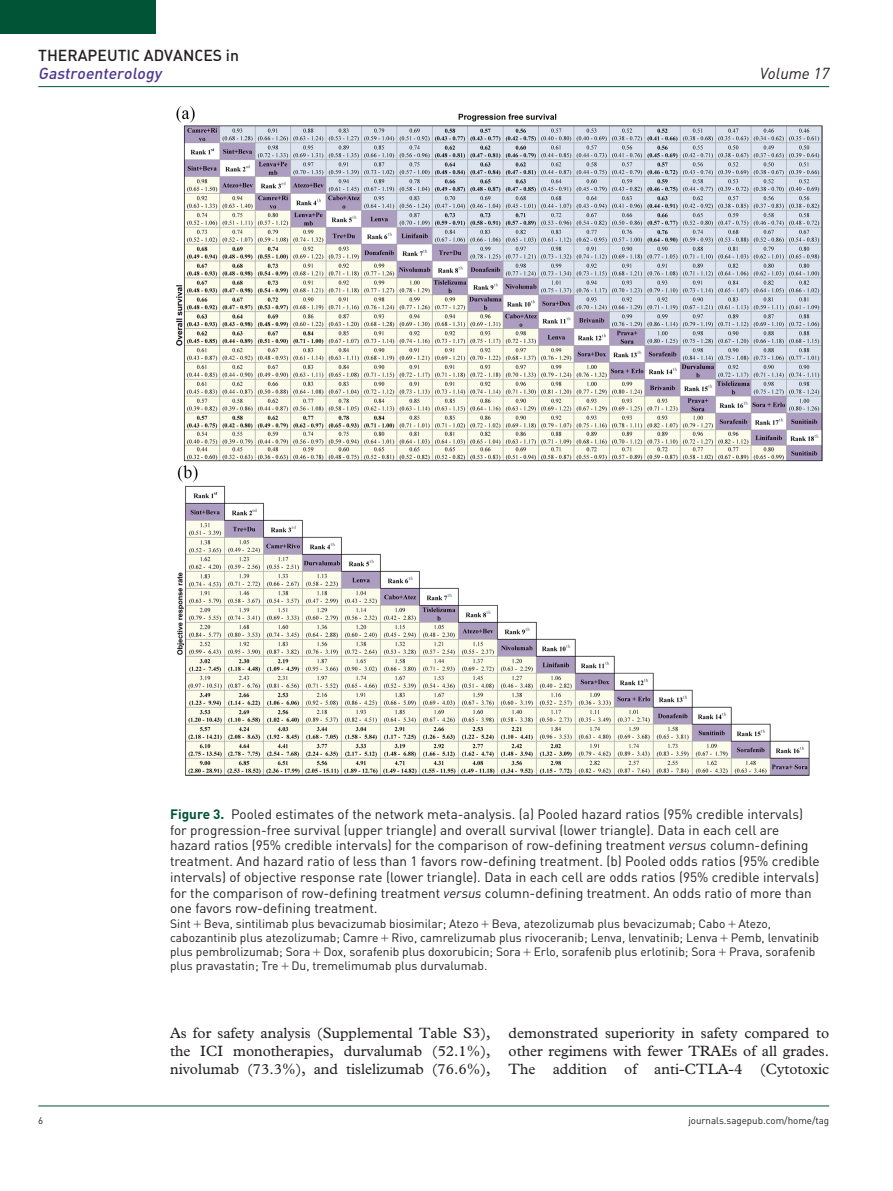
<style>
.page{position:relative;width:893px;height:1191px;background:#fff}
.page>*{position:absolute;margin:0;border:0;box-sizing:border-box;transform-origin:0 0}
.t1{font:15.75px "DIN Medium Alternate";color:#231f20}
.t2{font:italic 15.75px "DIN Medium Alternate";color:#4f3890}
.t3{font:italic 15.75px "DIN";color:#231f20}
.t4{font:15px/18px "Plantin Std";color:#231f20;text-align:justify}
.t5{font:13.5px/15.8px "DIN";color:#231f20}
.t6{font:12px/14.2px "DIN";color:#231f20}
.t7{font:9.75px "DIN";color:#231f20}
.s1{font-weight:700;color:#015436}
.s2{font-style:italic}
</style>
<div class="page">
<hr style="left:38px;top:86px;width:791px;height:1px;background:#015436">
<hr style="left:38px;top:1105px;width:791px;height:1px;background:#015436">
<div style="left:0;top:0;width:155px;height:34px;background:#015436"></div>
<img style="left:176px;top:106px;width:647px;height:670px">
<p class="t1" style="left:38px;top:45px;width:202px">THERAPEUTIC ADVANCES IN</p>
<p class="t2" style="left:38px;top:63px;width:125px">Gastroenterology</p>
<p class="t3" style="left:760px;top:63px;width:71px">Volume 17</p>
<p class="t5" style="left:170px;top:805px;width:651px"><span class="s1">Figure 3.</span> Pooled estimates of the network meta-analysis. (a) Pooled hazard ratios (95% credible intervals) for progression-free survival (upper triangle) and overall survival (lower triangle). Data in each cell are hazard ratios (95% credible intervals) for the comparison of row-defining treatment <span class="s2">versus</span> column-defining treatment. And hazard ratio of less than 1 favors row-defining treatment. (b) Pooled odds ratios (95% credible intervals) of objective response rate (lower triangle). Data in each cell are odds ratios (95% credible intervals) for the comparison of row-defining treatment <span class="s2">versus</span> column-defining treatment. An odds ratio of more than one favors row-defining treatment.</p>
<p class="t6" style="left:170px;top:916px;width:650px">Sint Beva, sintilimab plus bevacizumab biosimilar; Atezo Beva, atezolizumab plus bevacizumab; Cabo Atezo, cabozantinib plus atezolizumab; Camre Rivo, camrelizumab plus rivoceranib; Lenva, lenvatinib; Lenva Pemb, lenvatinib plus pembrolizumab; Sora Dox, sorafenib plus doxorubicin; Sora Erlo, sorafenib plus erlotinib; Sora Prava, sorafenib plus pravastatin; Tre Du, tremelimumab plus durvalumab.</p>
<p class="t4" style="left:170px;top:1024px;width:322px">As for safety analysis (Supplemental Table S3), the ICI monotherapies, durvalumab (52.1%), nivolumab (73.3%), and tislelizumab (76.6%),</p>
<p class="t4" style="left:509px;top:1024px;width:322px">demonstrated superiority in safety compared to other regimens with fewer TRAEs of all grades.<br>The addition of anti-CTLA-4 (Cytotoxic</p>
<p class="t7" style="left:38px;top:1114px;width:7px">6</p>
<p class="t7" style="left:688px;top:1114px;width:142px">journals.sagepub.com/home/tag</p>
</div>
